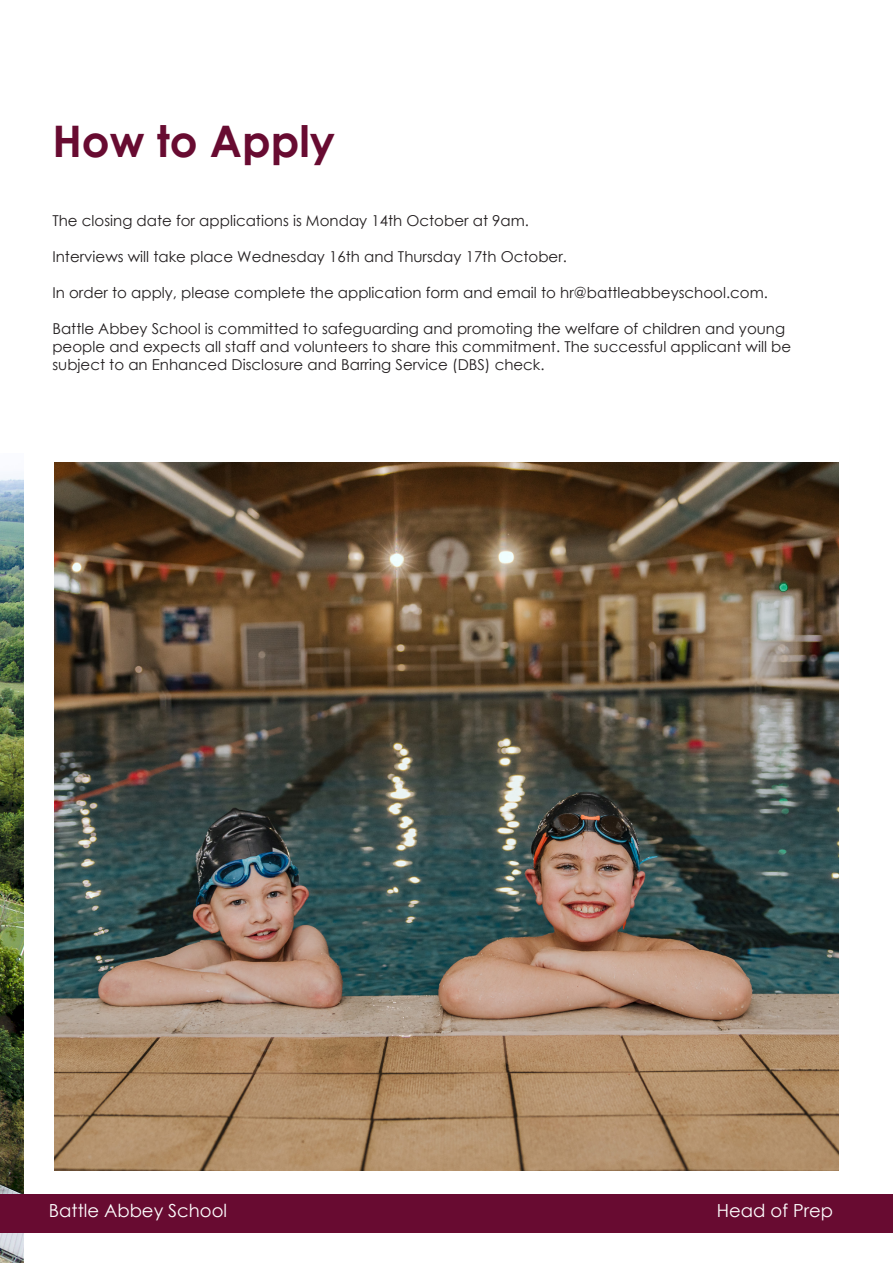
<style>
.page{position:relative;width:893px;height:1263px;background:#fff}
.page>*{position:absolute;margin:0;border:0;box-sizing:border-box;transform-origin:0 0}
.t1{font:700 43.5px "Century Gothic";color:#680b31}
.t2{font:18px "Century Gothic";color:#fff}
.t3{font:15px/18px "Century Gothic";color:#231f20}
</style>
<div class="page">
<img style="left:0;top:472px;width:23px;height:791px">
<img style="left:54px;top:462px;width:785px;height:709px">
<div style="left:0;top:1194px;width:893px;height:39px;background:#680b31"></div>
<p class="t1" style="left:52px;top:108px;width:284px">How to Apply</p>
<p class="t3" style="left:52px;top:211px;width:478px">The closing date for applications is Monday 14th October at 9am.</p>
<p class="t3" style="left:52px;top:247px;width:516px">Interviews will take place Wednesday 16th and Thursday 17th October.</p>
<p class="t3" style="left:52px;top:283px;width:717px">In order to apply, please complete the application form and email to hr@battleabbeyschool.com.</p>
<p class="t3" style="left:52px;top:319px;width:740px">Battle Abbey School is committed to safeguarding and promoting the welfare of children and young people and expects all staff and volunteers to share this commitment. The successful applicant will be subject to an Enhanced Disclosure and Barring Service (DBS) check.</p>
<p class="t2" style="left:49px;top:1198px;width:180px">Battle Abbey School</p>
<p class="t2" style="left:717px;top:1198px;width:118px">Head of Prep</p>
</div>
